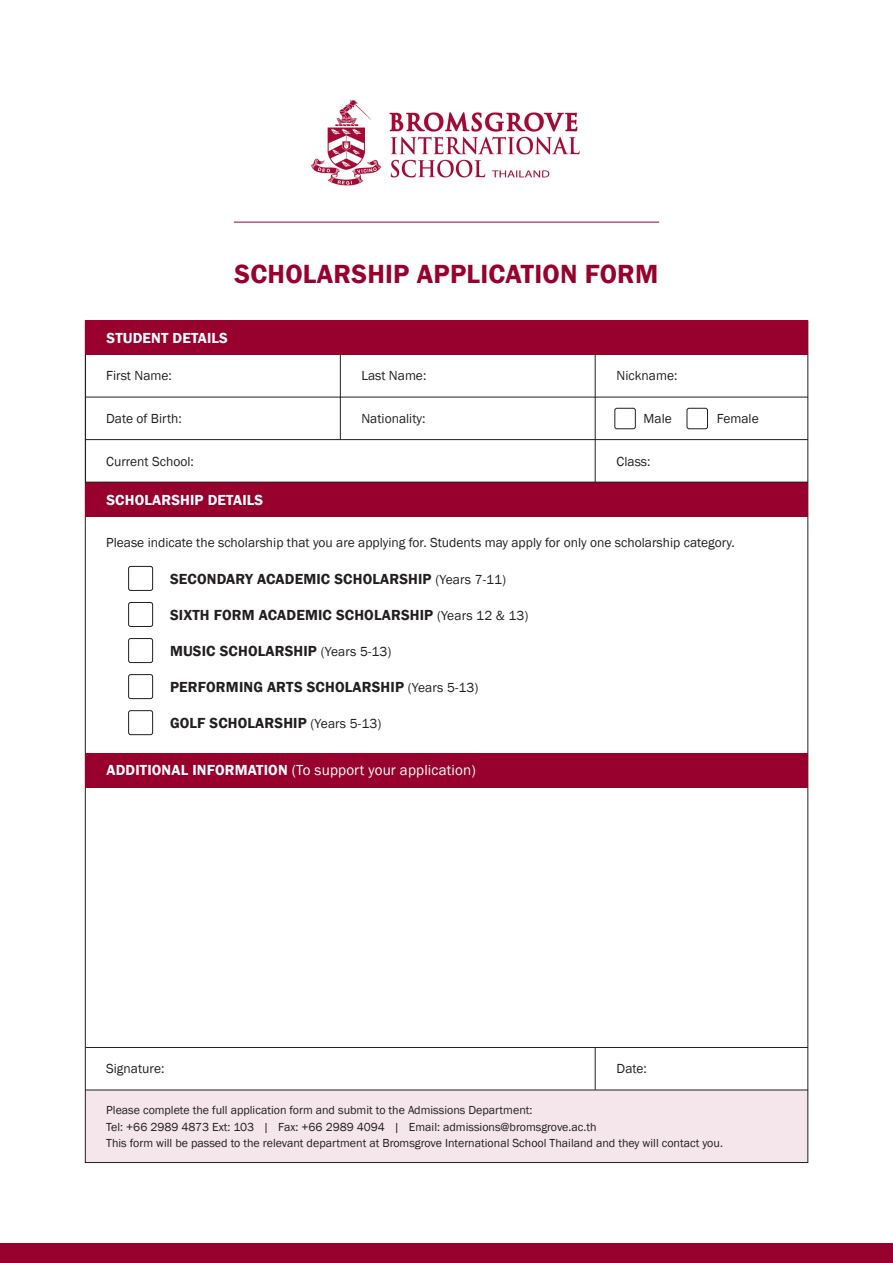
<style>
.page{position:relative;width:893px;height:1263px;background:#fff}
.page>*{position:absolute;margin:0;border:0;box-sizing:border-box;transform-origin:0 0}
.t1{font:600 27px "Franklin Gothic";letter-spacing:.01em;color:#98012d}
.t2{font:600 15px "Franklin Gothic";letter-spacing:.01em;color:#231f20}
.t3{font:15px "Franklin Gothic";letter-spacing:.01em;color:#fff}
.t4{font:600 15px "Franklin Gothic";letter-spacing:.01em;color:#fff}
.t5{font:13.5px "Franklin Gothic";color:#231f20}
.t6{font:12px/16.5px "Franklin Gothic";color:#231f20}
.s1{font-weight:400;font-size:13.5px}
.s2{font-weight:600}
</style>
<div class="page">
<img style="left:311px;top:100px;width:269px;height:86px">
<div style="left:1px;top:1243px;width:892px;height:20px;background:#98012d"></div>
<hr style="left:234px;top:222px;width:425px;height:1px;background:#98012d">
<div style="left:85px;top:1090px;width:723px;height:73px;background:#f4e6ea"></div>
<div style="left:85px;top:321px;width:723px;height:34px;background:#98012d"></div>
<div style="left:85px;top:482px;width:723px;height:34px;background:#98012d"></div>
<div style="left:85px;top:753px;width:723px;height:34px;background:#98012d"></div>
<hr style="left:85px;top:397px;width:723px;height:1px;background:#231f20">
<hr style="left:340px;top:355px;width:1px;height:85px;background:#231f20">
<hr style="left:85px;top:355px;width:1px;height:127px;background:#231f20">
<hr style="left:595px;top:355px;width:1px;height:127px;background:#231f20">
<hr style="left:595px;top:1048px;width:1px;height:42px;background:#231f20">
<hr style="left:85px;top:1047px;width:723px;height:1px;background:#231f20">
<hr style="left:85px;top:439px;width:723px;height:1px;background:#231f20">
<hr style="left:85px;top:1090px;width:723px;height:1px;background:#231f20">
<hr style="left:85px;top:482px;width:723px;height:1px;background:#231f20">
<div style="left:128px;top:566px;width:25px;height:25px;border:1px solid #231f20;border-radius:2px"></div>
<div style="left:614px;top:408px;width:22px;height:21px;border:1px solid #231f20;border-radius:2px"></div>
<div style="left:687px;top:408px;width:21px;height:21px;border:1px solid #231f20;border-radius:2px"></div>
<div style="left:128px;top:638px;width:25px;height:25px;border:1px solid #231f20;border-radius:2px"></div>
<div style="left:128px;top:602px;width:25px;height:25px;border:1px solid #231f20;border-radius:2px"></div>
<div style="left:128px;top:674px;width:25px;height:25px;border:1px solid #231f20;border-radius:2px"></div>
<div style="left:128px;top:710px;width:25px;height:25px;border:1px solid #231f20;border-radius:2px"></div>
<h1 class="t1" style="left:234px;top:258px;width:426px">SCHOLARSHIP APPLICATION FORM</h1>
<p class="t4" style="left:106px;top:329px;width:123px">STUDENT DETAILS</p>
<p class="t5" style="left:106px;top:367px;width:67px">First Name:</p>
<p class="t5" style="left:361px;top:367px;width:66px">Last Name:</p>
<p class="t5" style="left:617px;top:367px;width:62px">Nickname:</p>
<p class="t5" style="left:106px;top:410px;width:77px">Date of Birth:</p>
<p class="t5" style="left:361px;top:410px;width:66px">Nationality:</p>
<p class="t5" style="left:644px;top:410px;width:30px">Male</p>
<p class="t5" style="left:717px;top:410px;width:43px">Female</p>
<p class="t5" style="left:106px;top:453px;width:89px">Current School:</p>
<p class="t5" style="left:617px;top:453px;width:35px">Class:</p>
<p class="t4" style="left:106px;top:490px;width:158px">SCHOLARSHIP DETAILS</p>
<p class="t5" style="left:106px;top:534px;width:630px">Please indicate the scholarship that you are applying for. Students may apply for only one scholarship category.</p>
<p class="t2" style="left:170px;top:570px;width:338px">SECONDARY ACADEMIC SCHOLARSHIP <span class="s1">(Years 7-11)</span></p>
<p class="t2" style="left:170px;top:606px;width:360px">SIXTH FORM ACADEMIC SCHOLARSHIP <span class="s1">(Years 12 &amp; 13)</span></p>
<p class="t2" style="left:170px;top:642px;width:223px">MUSIC SCHOLARSHIP <span class="s1">(Years 5-13)</span></p>
<p class="t2" style="left:170px;top:678px;width:310px">PERFORMING ARTS SCHOLARSHIP <span class="s1">(Years 5-13)</span></p>
<p class="t2" style="left:170px;top:714px;width:213px">GOLF SCHOLARSHIP <span class="s1">(Years 5-13)</span></p>
<p class="t3" style="left:106px;top:761px;width:371px"><span class="s2">ADDITIONAL INFORMATION</span> (To support your application)</p>
<p class="t5" style="left:106px;top:1060px;width:60px">Signature:</p>
<p class="t5" style="left:617px;top:1060px;width:32px">Date:</p>
<p class="t6" style="left:106px;top:1102px;width:618px">Please complete the full application form and submit to the Admissions Department:<br>Tel: +66 2989 4873 Ext: 103 | Fax: +66 2989 4094 | Email: admissions@bromsgrove.ac.th<br>This form will be passed to the relevant department at Bromsgrove International School Thailand and they will contact you.</p>
</div>
